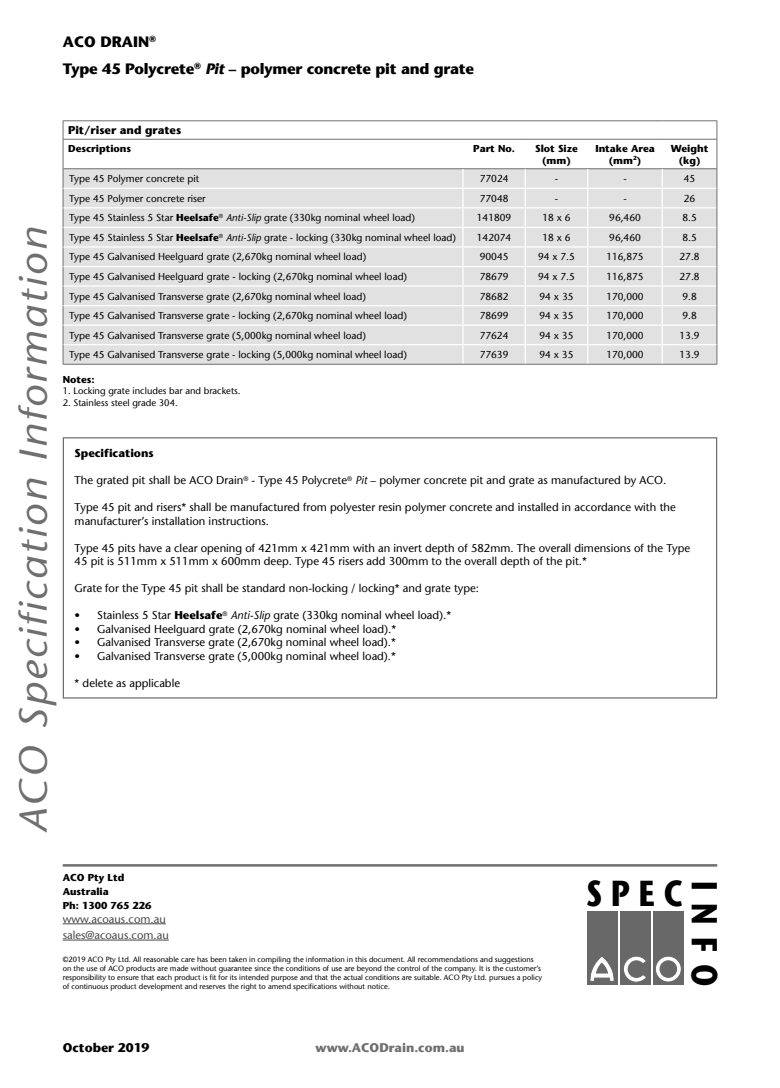
<style>
.page{position:relative;width:780px;height:1088px;background:#fff}
.page>*{position:absolute;margin:0;border:0;box-sizing:border-box;transform-origin:0 0}
.t1{font:italic 38.75px "Stone Sans";letter-spacing:.05em;color:#6f6f6f;scale:1.11 1}
.t2{font:700 36px "Stone Sans";color:#000;scale:.8 1}
.t3{font:700 15px "Stone Sans";letter-spacing:-.015em;color:#000}
.t4{font:700 12.5px "Stone Sans";color:#6f6f6f}
.t5{font:700 12.5px "Stone Sans";color:#000}
.t6{font:11.25px/13.5px "Stone Sans";color:#000}
.t7{font:11.25px "Stone Sans";color:#484848}
.t8{font:700 11.25px "Stone Sans";color:#000}
.t9{font:10px "Stone Sans";color:#000}
.t10{font:700 10px/12px "Stone Sans";color:#000;text-align:center}
.t11{font:9.38px "Stone Sans";color:#000}
.t12{font:7.5px/9px "Stone Sans";color:#000}
.s1{font-style:italic}
.s2{font-weight:700}
</style>
<div class="page">
<div style="left:63px;top:437px;width:654px;height:261px;background:#fff;border:1px solid #6f6f6f"></div>
<hr style="left:63px;top:864px;width:654px;height:2px;background:#6f6f6f">
<hr style="left:63px;top:923px;width:103px;height:1px;background:#484848">
<hr style="left:63px;top:940px;width:106px;height:1px;background:#484848">
<div style="left:587px;top:911px;width:30px;height:74px;background:#686868"></div>
<svg style="left:590px;top:957px;width:24px;height:24px"></svg>
<div style="left:620px;top:911px;width:30px;height:74px;background:#686868"></div>
<svg style="left:624px;top:956px;width:22px;height:26px"></svg>
<div style="left:653px;top:911px;width:30px;height:74px;background:#686868"></div>
<svg style="left:655px;top:956px;width:26px;height:26px"></svg>
<div style="left:655px;top:956px;width:26px;height:26px;border:1px solid #686868;border-radius:50%"></div>
<div style="left:660px;top:961px;width:16px;height:16px;background:#686868;border-radius:50%"></div>
<div style="left:660px;top:961px;width:16px;height:16px;border:1px solid #686868;border-radius:50%"></div>
<hr style="left:63px;top:120px;width:400px;height:1px;background:#6f6f6f">
<hr style="left:463px;top:120px;width:62px;height:1px;background:#6f6f6f">
<hr style="left:525px;top:120px;width:62px;height:1px;background:#6f6f6f">
<hr style="left:587px;top:120px;width:75px;height:1px;background:#6f6f6f">
<hr style="left:662px;top:120px;width:55px;height:1px;background:#6f6f6f">
<svg style="left:63px;top:121px;width:654px;height:243px"></svg>
<hr style="left:63px;top:364px;width:400px;height:1px;background:#6f6f6f">
<hr style="left:463px;top:364px;width:62px;height:1px;background:#6f6f6f">
<hr style="left:525px;top:364px;width:62px;height:1px;background:#6f6f6f">
<hr style="left:587px;top:364px;width:75px;height:1px;background:#6f6f6f">
<hr style="left:662px;top:364px;width:55px;height:1px;background:#6f6f6f">
<hr style="left:63px;top:139px;width:400px;height:1px;background:#6f6f6f">
<hr style="left:463px;top:139px;width:62px;height:1px;background:#6f6f6f">
<hr style="left:525px;top:139px;width:62px;height:1px;background:#6f6f6f">
<hr style="left:587px;top:139px;width:75px;height:1px;background:#6f6f6f">
<hr style="left:662px;top:139px;width:55px;height:1px;background:#6f6f6f">
<h3 class="t3" style="left:63px;top:33px;width:95px">ACO DRAIN<sup>®</sup></h3>
<p class="t3" style="left:63px;top:60px;width:413px">Type 45 Polycrete<sup>®</sup> <span class="s1">Pit</span> – polymer concrete pit and grate</p>
<p class="t8" style="left:68px;top:124px;width:115px">Pit/riser and grates</p>
<p class="t10" style="left:68px;top:142px;width:65px">Descriptions</p>
<p class="t10" style="left:473px;top:142px;width:43px">Part No.</p>
<p class="t10" style="left:535px;top:142px;width:44px">Slot Size (mm)</p>
<p class="t10" style="left:595px;top:142px;width:61px">Intake Area (mm<sup>2</sup>)</p>
<p class="t10" style="left:670px;top:142px;width:39px">Weight (kg)</p>
<p class="t9" style="left:69px;top:173px;width:132px">Type 45 Polymer concrete pit</p>
<p class="t9" style="left:479px;top:173px;width:30px">77024</p>
<p class="t9" style="left:555px;top:173px;width:5px">-</p>
<p class="t9" style="left:623px;top:173px;width:5px">-</p>
<p class="t9" style="left:683px;top:173px;width:13px">45</p>
<p class="t9" style="left:69px;top:192px;width:138px">Type 45 Polymer concrete riser</p>
<p class="t9" style="left:479px;top:192px;width:30px">77048</p>
<p class="t9" style="left:555px;top:192px;width:5px">-</p>
<p class="t9" style="left:623px;top:192px;width:5px">-</p>
<p class="t9" style="left:683px;top:192px;width:13px">26</p>
<p class="t9" style="left:69px;top:212px;width:347px">Type 45 Stainless 5 Star <span class="s2">Heelsafe</span><sup>®</sup> <span class="s1">Anti-Slip</span> grate (330kg nominal wheel load)</p>
<p class="t9" style="left:477px;top:212px;width:36px">141809</p>
<p class="t9" style="left:542px;top:212px;width:30px">18 x 6</p>
<p class="t9" style="left:609px;top:212px;width:33px">96,460</p>
<p class="t9" style="left:682px;top:212px;width:16px">8.5</p>
<p class="t9" style="left:69px;top:231px;width:388px">Type 45 Stainless 5 Star <span class="s2">Heelsafe</span><sup>®</sup> <span class="s1">Anti-Slip</span> grate - locking (330kg nominal wheel load)</p>
<p class="t9" style="left:477px;top:231px;width:36px">142074</p>
<p class="t9" style="left:542px;top:231px;width:30px">18 x 6</p>
<p class="t9" style="left:609px;top:231px;width:33px">96,460</p>
<p class="t9" style="left:682px;top:231px;width:16px">8.5</p>
<p class="t9" style="left:69px;top:251px;width:298px">Type 45 Galvanised Heelguard grate (2,670kg nominal wheel load)</p>
<p class="t9" style="left:479px;top:251px;width:30px">90045</p>
<p class="t9" style="left:538px;top:251px;width:38px">94 x 7.5</p>
<p class="t9" style="left:606px;top:251px;width:39px">116,875</p>
<p class="t9" style="left:679px;top:251px;width:22px">27.8</p>
<p class="t9" style="left:69px;top:271px;width:339px">Type 45 Galvanised Heelguard grate - locking (2,670kg nominal wheel load)</p>
<p class="t9" style="left:479px;top:271px;width:30px">78679</p>
<p class="t9" style="left:538px;top:271px;width:38px">94 x 7.5</p>
<p class="t9" style="left:606px;top:271px;width:39px">116,875</p>
<p class="t9" style="left:679px;top:271px;width:22px">27.8</p>
<p class="t9" style="left:69px;top:290px;width:298px">Type 45 Galvanised Transverse grate (2,670kg nominal wheel load)</p>
<p class="t9" style="left:479px;top:290px;width:30px">78682</p>
<p class="t9" style="left:539px;top:290px;width:35px">94 x 35</p>
<p class="t9" style="left:606px;top:290px;width:39px">170,000</p>
<p class="t9" style="left:682px;top:290px;width:16px">9.8</p>
<p class="t9" style="left:69px;top:310px;width:339px">Type 45 Galvanised Transverse grate - locking (2,670kg nominal wheel load)</p>
<p class="t9" style="left:479px;top:310px;width:30px">78699</p>
<p class="t9" style="left:539px;top:310px;width:35px">94 x 35</p>
<p class="t9" style="left:606px;top:310px;width:39px">170,000</p>
<p class="t9" style="left:682px;top:310px;width:16px">9.8</p>
<p class="t9" style="left:69px;top:329px;width:298px">Type 45 Galvanised Transverse grate (5,000kg nominal wheel load)</p>
<p class="t9" style="left:479px;top:329px;width:30px">77624</p>
<p class="t9" style="left:539px;top:329px;width:35px">94 x 35</p>
<p class="t9" style="left:606px;top:329px;width:39px">170,000</p>
<p class="t9" style="left:679px;top:329px;width:22px">13.9</p>
<p class="t9" style="left:69px;top:349px;width:339px">Type 45 Galvanised Transverse grate - locking (5,000kg nominal wheel load)</p>
<p class="t9" style="left:479px;top:349px;width:30px">77639</p>
<p class="t9" style="left:539px;top:349px;width:35px">94 x 35</p>
<p class="t9" style="left:606px;top:349px;width:39px">170,000</p>
<p class="t9" style="left:679px;top:349px;width:22px">13.9</p>
<p class="t10" style="left:63px;top:374px;width:33px">Notes:</p>
<p class="t11" style="left:63px;top:385px;width:179px">1. Locking grate includes bar and brackets.</p>
<p class="t11" style="left:63px;top:397px;width:116px">2. Stainless steel grade 304.</p>
<h1 class="t1" style="left:10px;top:833px;width:547px;rotate:-90deg">ACO Specification Information</h1>
<p class="t8" style="left:75px;top:447px;width:81px">Specifications</p>
<p class="t6" style="left:75px;top:474px;width:593px">The grated pit shall be ACO Drain<sup>®</sup> - Type 45 Polycrete<sup>®</sup> <span class="s1">Pit</span> – polymer concrete pit and grate as manufactured by ACO.</p>
<p class="t6" style="left:75px;top:501px;width:602px">Type 45 pit and risers* shall be manufactured from polyester resin polymer concrete and installed in accordance with the manufacturer’s installation instructions.</p>
<p class="t6" style="left:75px;top:541px;width:617px">Type 45 pits have a clear opening of 421mm x 421mm with an invert depth of 582mm. The overall dimensions of the Type<br>45 pit is 511mm x 511mm x 600mm deep. Type 45 risers add 300mm to the overall depth of the pit.*</p>
<p class="t6" style="left:75px;top:582px;width:406px">Grate for the Type 45 pit shall be standard non-locking / locking* and grate type:</p>
<p class="t6" style="left:75px;top:609px;width:378px">• Stainless 5 Star <span class="s2">Heelsafe</span><sup>®</sup> <span class="s1">Anti-Slip</span> grate (330kg nominal wheel load).*</p>
<p class="t6" style="left:75px;top:622px;width:323px">• Galvanised Heelguard grate (2,670kg nominal wheel load).*</p>
<p class="t6" style="left:75px;top:636px;width:323px">• Galvanised Transverse grate (2,670kg nominal wheel load).*</p>
<p class="t6" style="left:75px;top:649px;width:323px">• Galvanised Transverse grate (5,000kg nominal wheel load).*</p>
<p class="t6" style="left:75px;top:676px;width:107px">* delete as applicable</p>
<p class="t10" style="left:63px;top:872px;width:63px">ACO Pty Ltd</p>
<p class="t10" style="left:63px;top:885px;width:47px">Australia</p>
<p class="t10" style="left:63px;top:899px;width:90px">Ph: 1300 765 226</p>
<p class="t7" style="left:63px;top:912px;width:105px">www.acoaus.com.au</p>
<p class="t7" style="left:63px;top:928px;width:108px">sales@acoaus.com.au</p>
<p class="t12" style="left:63px;top:955px;width:481px">©2019 ACO Pty Ltd. All reasonable care has been taken in compiling the information in this document. All recommendations and suggestions on the use of ACO products are made without guarantee since the conditions of use are beyond the control of the company. It is the customer’s responsibility to ensure that each product is fit for its intended purpose and that the actual conditions are suitable. ACO Pty Ltd. pursues a policy of continuous product development and reserves the right to amend specifications without notice.</p>
<p class="t5" style="left:63px;top:1040px;width:88px">October 2019</p>
<p class="t4" style="left:315px;top:1040px;width:150px">www.ACODrain.com.au</p>
<p class="t2" style="left:586px;top:872px;width:123px">S P E C</p>
<p class="t2" style="left:726px;top:880px;width:134px;rotate:90deg">I N F O</p>
</div>
